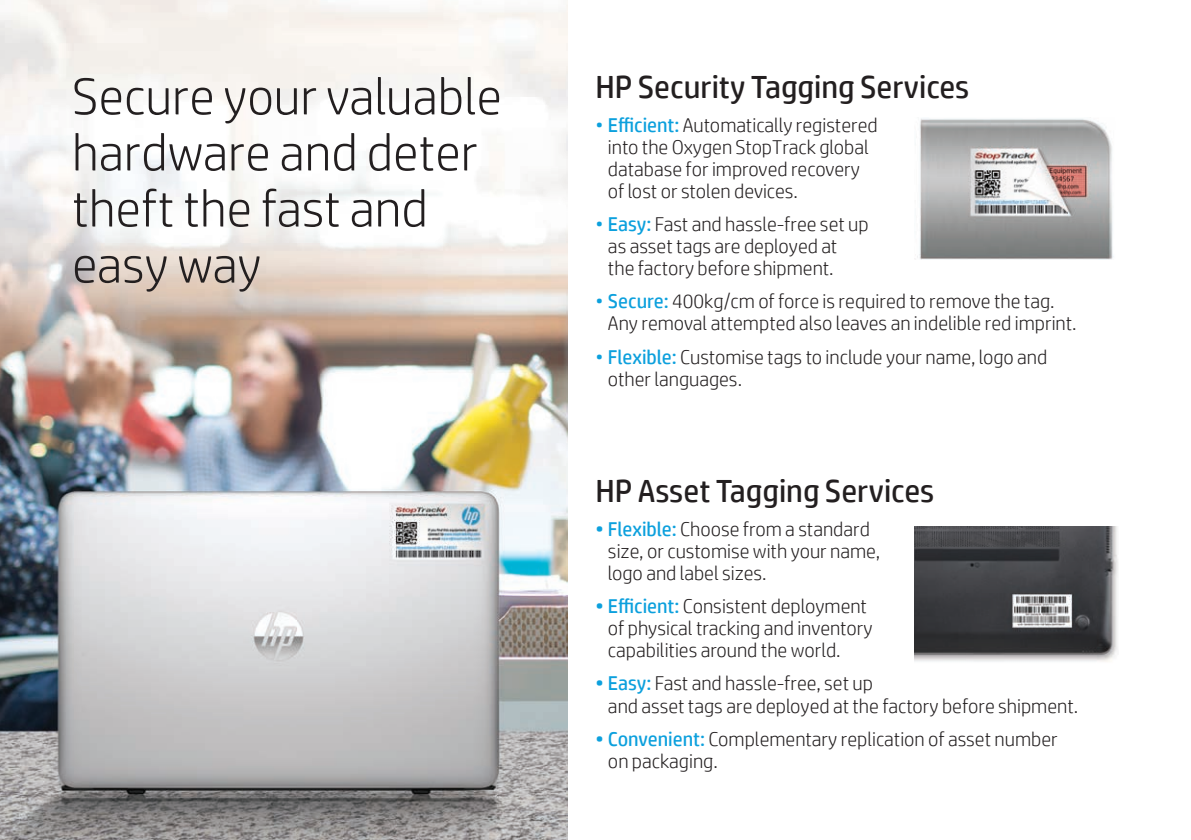
<style>
.page{position:relative;width:1191px;height:840px;background:#fff}
.page>*{position:absolute;margin:0;border:0;box-sizing:border-box;transform-origin:0 0}
.t1{font:300 52px/56px "HP Simplified";color:#231f20}
.t2{font:32px "HP Simplified";color:#231f20}
.t3{font:300 20px/22px "HP Simplified";color:#231f20}
.s1{color:#0ca0dd}
.s2{font-weight:400;color:#0ca0dd}
</style>
<div class="page">
<img style="left:0;top:0;width:567px;height:839px">
<img style="left:914px;top:118px;width:200px;height:141px">
<img style="left:914px;top:526px;width:204px;height:136px">
<p class="t1" style="left:72px;top:68px;width:431px">Secure your valuable hardware and deter theft the fast and easy way</p>
<p class="t2" style="left:595px;top:69px;width:375px">HP Security Tagging Services</p>
<p class="t3" style="left:595px;top:113px;width:284px"><span class="s1">•</span> <span class="s2">Efficient:</span> Automatically registered</p>
<p class="t3" style="left:608px;top:135px;width:262px">into the Oxygen StopTrack global database for improved recovery</p>
<p class="t3" style="left:608px;top:179px;width:192px">of lost or stolen devices.</p>
<p class="t3" style="left:595px;top:212px;width:275px"><span class="s1">•</span> <span class="s2">Easy:</span> Fast and hassle-free set up</p>
<p class="t3" style="left:608px;top:234px;width:231px">as asset tags are deployed at</p>
<p class="t3" style="left:608px;top:256px;width:227px">the factory before shipment.</p>
<p class="t3" style="left:595px;top:290px;width:460px"><span class="s1">•</span> <span class="s2">Secure:</span> 400kg/cm of force is required to remove the tag.</p>
<p class="t3" style="left:608px;top:312px;width:470px">Any removal attempted also leaves an indelible red imprint.</p>
<p class="t3" style="left:595px;top:345px;width:453px"><span class="s1">•</span> <span class="s2">Flexible:</span> Customise tags to include your name, logo and</p>
<p class="t3" style="left:608px;top:367px;width:136px">other languages.</p>
<p class="t2" style="left:595px;top:472px;width:340px">HP Asset Tagging Services</p>
<p class="t3" style="left:595px;top:517px;width:276px"><span class="s2">• Flexible:</span> Choose from a standard</p>
<p class="t3" style="left:608px;top:539px;width:274px">size, or customise with your name, logo and label sizes.</p>
<p class="t3" style="left:608px;top:594px;width:266px;text-indent:-12px"><span class="s2">• Efficient:</span> Consistent deployment of physical tracking and inventory capabilities around the world.</p>
<p class="t3" style="left:595px;top:672px;width:279px"><span class="s2">• Easy:</span> Fast and hassle-free, set up</p>
<p class="t3" style="left:608px;top:694px;width:472px">and asset tags are deployed at the factory before shipment.</p>
<p class="t3" style="left:595px;top:727px;width:464px"><span class="s2">• Convenient:</span> Complementary replication of asset number</p>
<p class="t3" style="left:608px;top:749px;width:111px">on packaging.</p>
</div>
